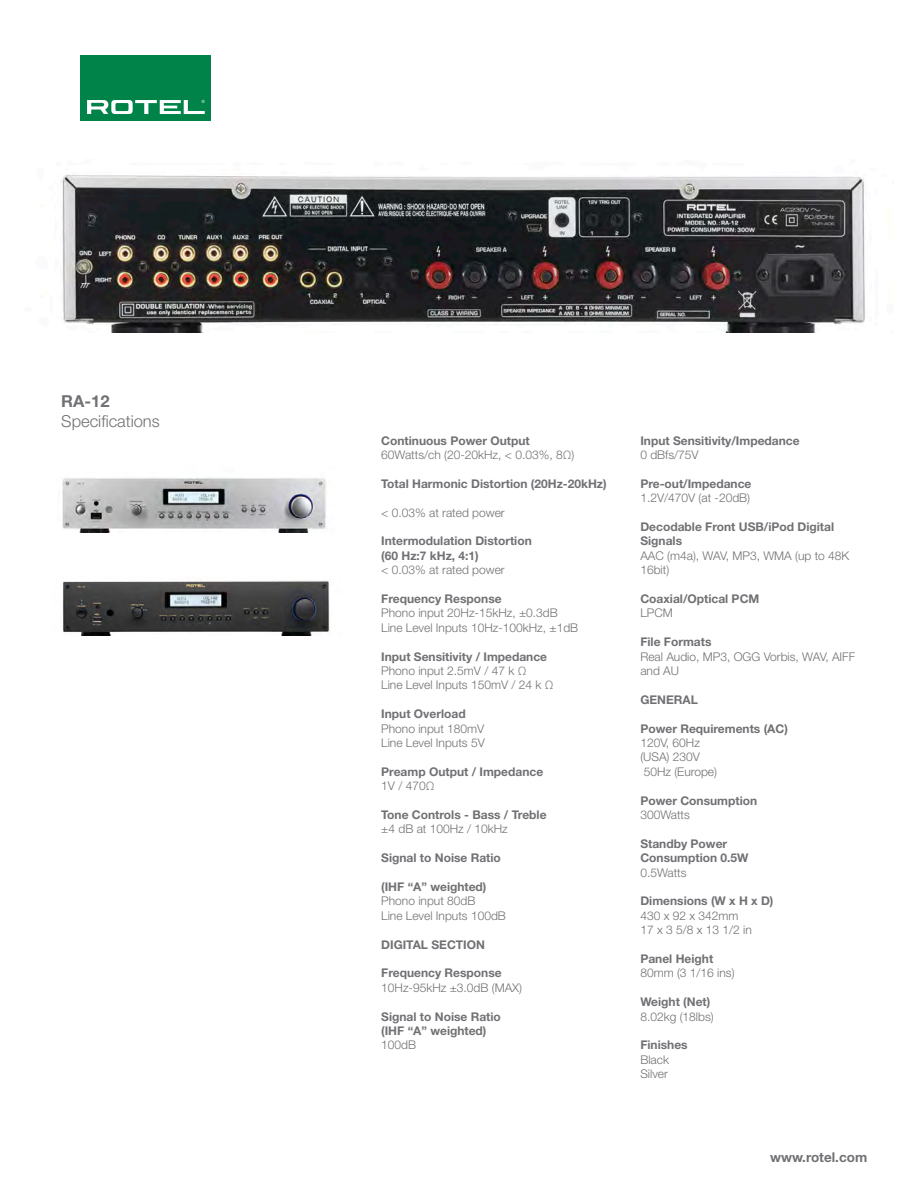
<style>
.page{position:relative;width:918px;height:1188px;background:#fff}
.page>*{position:absolute;margin:0;border:0;box-sizing:border-box;transform-origin:0 0}
.t1{font:300 16.5px "Helvetica Neue LT Std";color:#717074}
.t2{font:700 16.5px "Helvetica Neue LT Std";color:#717074}
.t3{font:700 13.5px "Helvetica Neue LT Std";color:#717074}
.t4{font:700 12px/14.4px "Helvetica Neue LT Std";color:#717074}
.t5{font:300 12px/14.4px "Helvetica Neue LT Std";color:#717074}
</style>
<div class="page">
<div style="left:81px;top:55px;width:130px;height:65px;background:#008348"></div>
<svg style="left:87px;top:100px;width:118px;height:14px"></svg>
<img style="left:61px;top:174px;width:804px;height:159px">
<img style="left:62px;top:478px;width:264px;height:54px">
<img style="left:63px;top:580px;width:267px;height:56px">
<p class="t2" style="left:61px;top:391px;width:50px">RA-12</p>
<p class="t1" style="left:61px;top:411px;width:100px">Specifications</p>
<p class="t4" style="left:381px;top:433px;width:150px">Continuous Power Output</p>
<p class="t5" style="left:381px;top:447px;width:195px">60Watts/ch (20-20kHz, &lt; 0.03%, 8Ω)</p>
<p class="t4" style="left:381px;top:476px;width:227px">Total Harmonic Distortion (20Hz-20kHz)</p>
<p class="t5" style="left:381px;top:505px;width:125px">&lt; 0.03% at rated power</p>
<p class="t4" style="left:381px;top:534px;width:152px">Intermodulation Distortion</p>
<p class="t4" style="left:381px;top:548px;width:99px">(60 Hz:7 kHz, 4:1)</p>
<p class="t5" style="left:381px;top:562px;width:125px">&lt; 0.03% at rated power</p>
<p class="t4" style="left:381px;top:591px;width:122px">Frequency Response</p>
<p class="t5" style="left:381px;top:606px;width:178px">Phono input 20Hz-15kHz, ±0.3dB</p>
<p class="t5" style="left:381px;top:620px;width:199px">Line Level Inputs 10Hz-100kHz, ±1dB</p>
<p class="t4" style="left:381px;top:649px;width:167px">Input Sensitivity / Impedance</p>
<p class="t5" style="left:381px;top:663px;width:147px">Phono input 2.5mV / 47 k Ω</p>
<p class="t5" style="left:381px;top:678px;width:174px">Line Level Inputs 150mV / 24 k Ω</p>
<p class="t4" style="left:381px;top:706px;width:86px">Input Overload</p>
<p class="t5" style="left:381px;top:721px;width:105px">Phono input 180mV</p>
<p class="t5" style="left:381px;top:735px;width:105px">Line Level Inputs 5V</p>
<p class="t4" style="left:381px;top:764px;width:163px">Preamp Output / Impedance</p>
<p class="t5" style="left:381px;top:778px;width:55px">1V / 470Ω</p>
<p class="t4" style="left:381px;top:807px;width:167px">Tone Controls - Bass / Treble</p>
<p class="t5" style="left:381px;top:822px;width:128px">±4 dB at 100Hz / 10kHz</p>
<p class="t4" style="left:381px;top:850px;width:121px">Signal to Noise Ratio</p>
<p class="t4" style="left:381px;top:879px;width:107px">(IHF “A” weighted)</p>
<p class="t5" style="left:381px;top:894px;width:96px">Phono input 80dB</p>
<p class="t5" style="left:381px;top:908px;width:126px">Line Level Inputs 100dB</p>
<p class="t4" style="left:381px;top:937px;width:105px">DIGITAL SECTION</p>
<p class="t4" style="left:381px;top:966px;width:122px">Frequency Response</p>
<p class="t5" style="left:381px;top:980px;width:142px">10Hz-95kHz ±3.0dB (MAX)</p>
<p class="t4" style="left:381px;top:1009px;width:121px">Signal to Noise Ratio</p>
<p class="t4" style="left:381px;top:1023px;width:107px">(IHF “A” weighted)</p>
<p class="t5" style="left:381px;top:1038px;width:36px">100dB</p>
<p class="t4" style="left:640px;top:433px;width:161px">Input Sensitivity/Impedance</p>
<p class="t5" style="left:640px;top:447px;width:60px">0 dBfs/75V</p>
<p class="t4" style="left:640px;top:476px;width:113px">Pre-out/Impedance</p>
<p class="t5" style="left:640px;top:490px;width:111px">1.2V/470V (at -20dB)</p>
<p class="t4" style="left:640px;top:519px;width:195px">Decodable Front USB/iPod Digital<br>Signals</p>
<p class="t5" style="left:640px;top:548px;width:211px">AAC (m4a), WAV, MP3, WMA (up to 48K<br>16bit)</p>
<p class="t4" style="left:640px;top:591px;width:121px">Coaxial/Optical PCM</p>
<p class="t5" style="left:640px;top:606px;width:34px">LPCM</p>
<p class="t4" style="left:640px;top:634px;width:73px">File Formats</p>
<p class="t5" style="left:640px;top:649px;width:216px">Real Audio, MP3, OGG Vorbis, WAV, AIFF and AU</p>
<p class="t4" style="left:640px;top:692px;width:59px">GENERAL</p>
<p class="t4" style="left:640px;top:721px;width:149px">Power Requirements (AC)</p>
<p class="t5" style="left:640px;top:735px;width:61px">120V, 60Hz</p>
<p class="t5" style="left:640px;top:750px;width:61px">(USA) 230V</p>
<p class="t5" style="left:644px;top:764px;width:75px">50Hz (Europe)</p>
<p class="t4" style="left:640px;top:793px;width:118px">Power Consumption</p>
<p class="t5" style="left:640px;top:807px;width:51px">300Watts</p>
<p class="t4" style="left:640px;top:836px;width:88px">Standby Power</p>
<p class="t4" style="left:640px;top:850px;width:110px">Consumption 0.5W</p>
<p class="t5" style="left:640px;top:865px;width:48px">0.5Watts</p>
<p class="t4" style="left:640px;top:894px;width:135px">Dimensions (W x H x D)</p>
<p class="t5" style="left:640px;top:908px;width:100px">430 x 92 x 342mm</p>
<p class="t5" style="left:640px;top:922px;width:113px">17 x 3 5/8 x 13 1/2 in</p>
<p class="t4" style="left:640px;top:951px;width:74px">Panel Height</p>
<p class="t5" style="left:640px;top:966px;width:96px">80mm (3 1/16 ins)</p>
<p class="t4" style="left:640px;top:994px;width:71px">Weight (Net)</p>
<p class="t5" style="left:640px;top:1009px;width:75px">8.02kg (18lbs)</p>
<p class="t4" style="left:640px;top:1038px;width:49px">Finishes</p>
<p class="t5" style="left:640px;top:1052px;width:30px">Black</p>
<p class="t5" style="left:640px;top:1066px;width:29px">Silver</p>
<p class="t3" style="left:770px;top:1149px;width:99px">www.rotel.com</p>
</div>
